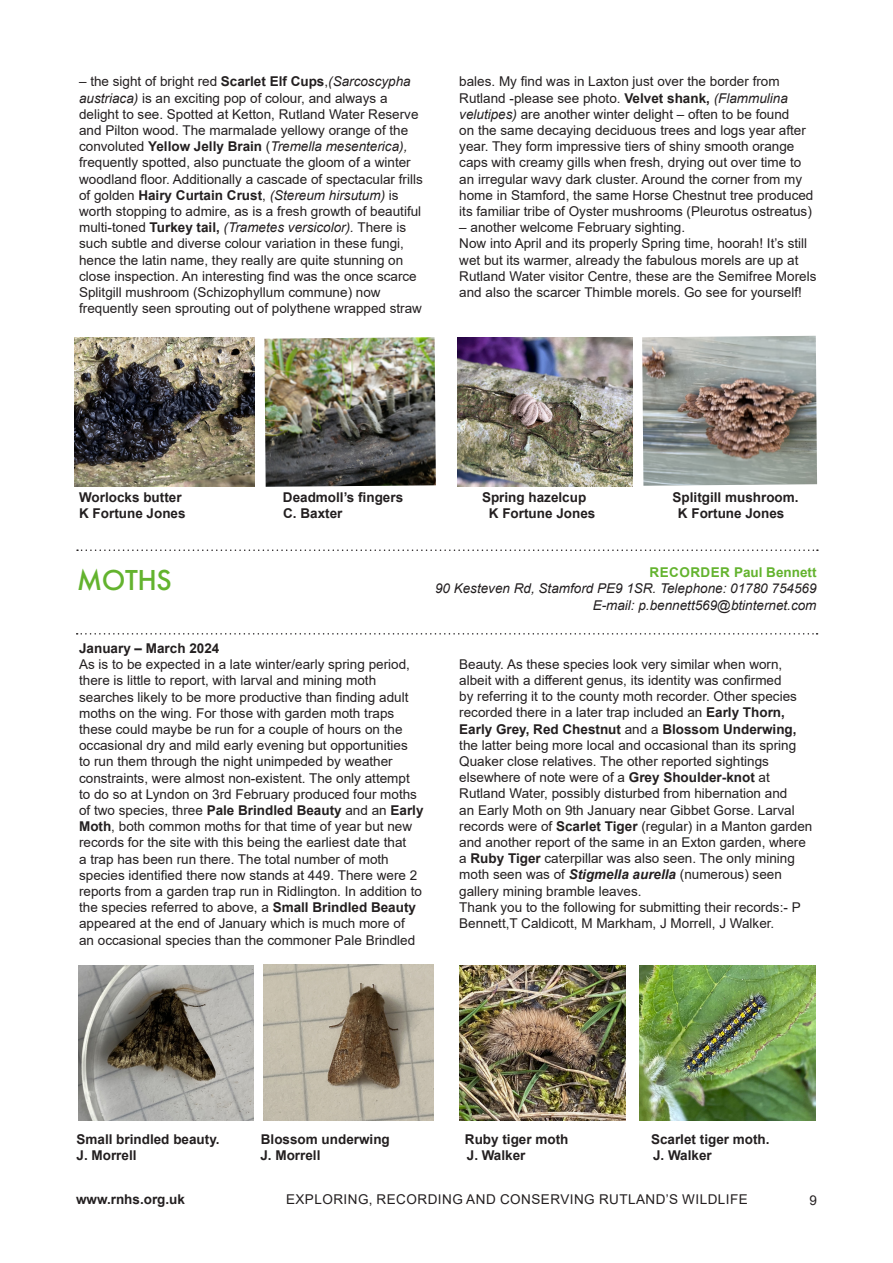
<style>
.page{position:relative;width:893px;height:1263px;background:#fff}
.page>*{position:absolute;margin:0;border:0;box-sizing:border-box;transform-origin:0 0}
.r_A_header{font:500 30px "Futura PT";letter-spacing:-.015em;color:#63b32e}
.t1{font:13.5px/16.2px "Arial";color:#231f20}
.t2{font:700 13.5px "Arial";color:#231f20}
.r_A_header-2{font:italic 13.5px "Arial";color:#231f20}
.t3{font:13.5px "Arial";letter-spacing:.035em;color:#231f20}
.r_A_header-3{font:700 13.5px "Arial";color:#63b32e}
.s1{font-weight:700}
.s2{font-style:italic}
.s3{font-weight:700;font-style:italic}
</style>
<div class="page">
<img style="left:264px;top:337px;width:172px;height:150px">
<img style="left:642px;top:336px;width:175px;height:150px">
<img style="left:75px;top:338px;width:180px;height:148px">
<img style="left:457px;top:338px;width:176px;height:148px">
<svg style="left:77px;top:633px;width:740px;height:2px"></svg>
<svg style="left:77px;top:549px;width:741px;height:2px"></svg>
<img style="left:78px;top:965px;width:176px;height:156px">
<img style="left:459px;top:965px;width:166px;height:156px">
<img style="left:640px;top:965px;width:176px;height:156px">
<img style="left:264px;top:964px;width:170px;height:157px">
<p class="t1" style="left:79px;top:73px;width:345px">– the sight of bright red <span class="s1">Scarlet Elf Cups</span>,<span class="s2">(Sarcoscypha austriaca)</span> is an exciting pop of colour, and always a delight to see. Spotted at Ketton, Rutland Water Reserve and Pilton wood. The marmalade yellowy orange of the convoluted <span class="s1">Yellow Jelly Brain</span> (<span class="s2">Tremella mesenterica), </span>frequently spotted, also punctuate the gloom of a winter woodland floor. Additionally a cascade of spectacular frills of golden <span class="s1">Hairy Curtain Crust</span>, <span class="s2">(Stereum hirsutum)</span> is worth stopping to admire, as is a fresh growth of beautiful multi-toned <span class="s1">Turkey tail,</span> <span class="s2">(Trametes versicolor).</span> There is such subtle and diverse colour variation in these fungi, hence the latin name, they really are quite stunning on close inspection. An interesting find was the once scarce Splitgill mushroom (Schizophyllum commune) now frequently seen sprouting out of polythene wrapped straw</p>
<p class="t1" style="left:459px;top:73px;width:356px">bales. My find was in Laxton just over the border from Rutland -please see photo. <span class="s1">Velvet shank,</span> <span class="s2">(Flammulina velutipes)</span> are another winter delight – often to be found<br>on the same decaying deciduous trees and logs year after year. They form impressive tiers of shiny smooth orange caps with creamy gills when fresh, drying out over time to an irregular wavy dark cluster. Around the corner from my home in Stamford, the same Horse Chestnut tree produced its familiar tribe of Oyster mushrooms (Pleurotus ostreatus)</p>
<p class="t1" style="left:459px;top:219px;width:227px">– another welcome February sighting.</p>
<p class="t1" style="left:459px;top:235px;width:359px">Now into April and its properly Spring time, hoorah! It’s still wet but its warmer, already the fabulous morels are up at Rutland Water visitor Centre, these are the Semifree Morels and also the scarcer Thimble morels. Go see for yourself!</p>
<p class="t2" style="left:79px;top:488px;width:104px">Worlocks butter</p>
<p class="t2" style="left:283px;top:488px;width:122px">Deadmoll’s fingers</p>
<p class="t2" style="left:482px;top:488px;width:106px">Spring hazelcup</p>
<p class="t2" style="left:673px;top:488px;width:128px">Splitgill mushroom.</p>
<p class="t2" style="left:79px;top:504px;width:108px">K Fortune Jones</p>
<p class="t2" style="left:283px;top:504px;width:61px">C. Baxter</p>
<p class="t2" style="left:489px;top:504px;width:108px">K Fortune Jones</p>
<p class="t2" style="left:678px;top:504px;width:108px">K Fortune Jones</p>
<p class="r_A_header" style="left:77px;top:562px;width:97px">MOTHS</p>
<p class="r_A_header-3" style="left:649px;top:562px;width:169px">RECORDER Paul Bennett</p>
<p class="r_A_header-2" style="left:435px;top:580px;width:383px">90 Kesteven Rd, Stamford PE9 1SR. Telephone: 01780 754569</p>
<p class="r_A_header-2" style="left:593px;top:596px;width:225px">E-mail: p.bennett569@btinternet.com</p>
<p class="t2" style="left:79px;top:639px;width:142px">January – March 2024</p>
<p class="t1" style="left:79px;top:656px;width:346px">As is to be expected in a late winter/early spring period, there is little to report, with larval and mining moth searches likely to be more productive than finding adult moths on the wing. For those with garden moth traps these could maybe be run for a couple of hours on the occasional dry and mild early evening but opportunities<br>to run them through the night unimpeded by weather constraints, were almost non-existent. The only attempt to do so at Lyndon on 3rd February produced four moths of two species, three <span class="s1">Pale Brindled Beauty</span> and an <span class="s1">Early Moth</span>, both common moths for that time of year but new records for the site with this being the earliest date that<br>a trap has been run there. The total number of moth species identified there now stands at 449. There were 2 reports from a garden trap run in Ridlington. In addition to the species referred to above, a <span class="s1">Small Brindled Beauty </span>appeared at the end of January which is much more of<br>an occasional species than the commoner Pale Brindled</p>
<p class="t1" style="left:459px;top:656px;width:355px">Beauty. As these species look very similar when worn, albeit with a different genus, its identity was confirmed<br>by referring it to the county moth recorder. Other species recorded there in a later trap included an <span class="s1">Early Thorn, Early Grey, Red Chestnut</span> and a <span class="s1">Blossom Underwing, </span>the latter being more local and occasional than its spring Quaker close relatives. The other reported sightings elsewhere of note were of a <span class="s1">Grey Shoulder-knot</span> at Rutland Water, possibly disturbed from hibernation and<br>an Early Moth on 9th January near Gibbet Gorse. Larval records were of <span class="s1">Scarlet Tiger</span> (regular) in a Manton garden</p>
<p class="t1" style="left:459px;top:834px;width:348px">and another report of the same in an Exton garden, where a <span class="s1">Ruby Tiger</span> caterpillar was also seen. The only mining moth seen was of <span class="s3">Stigmella aurella</span> (numerous) seen gallery mining bramble leaves.</p>
<p class="t1" style="left:459px;top:899px;width:343px">Thank you to the following for submitting their records:- P<br>Bennett,T Caldicott, M Markham, J Morrell, J Walker.</p>
<p class="t2" style="left:77px;top:1130px;width:145px">Small brindled beauty.</p>
<p class="t2" style="left:261px;top:1130px;width:131px">Blossom underwing</p>
<p class="t2" style="left:465px;top:1130px;width:105px">Ruby tiger moth</p>
<p class="t2" style="left:651px;top:1130px;width:120px">Scarlet tiger moth.</p>
<p class="t2" style="left:77px;top:1146px;width:62px">J. Morrell</p>
<p class="t2" style="left:260px;top:1146px;width:62px">J. Morrell</p>
<p class="t2" style="left:467px;top:1146px;width:60px">J. Walker</p>
<p class="t2" style="left:653px;top:1146px;width:60px">J. Walker</p>
<p class="t2" style="left:76px;top:1190px;width:111px">www.rnhs.org.uk</p>
<p class="t3" style="left:286px;top:1190px;width:463px">EXPLORING, RECORDING AND CONSERVING RUTLAND’S WILDLIFE</p>
<p class="t1" style="left:809px;top:1191px;width:9px">9</p>
</div>
